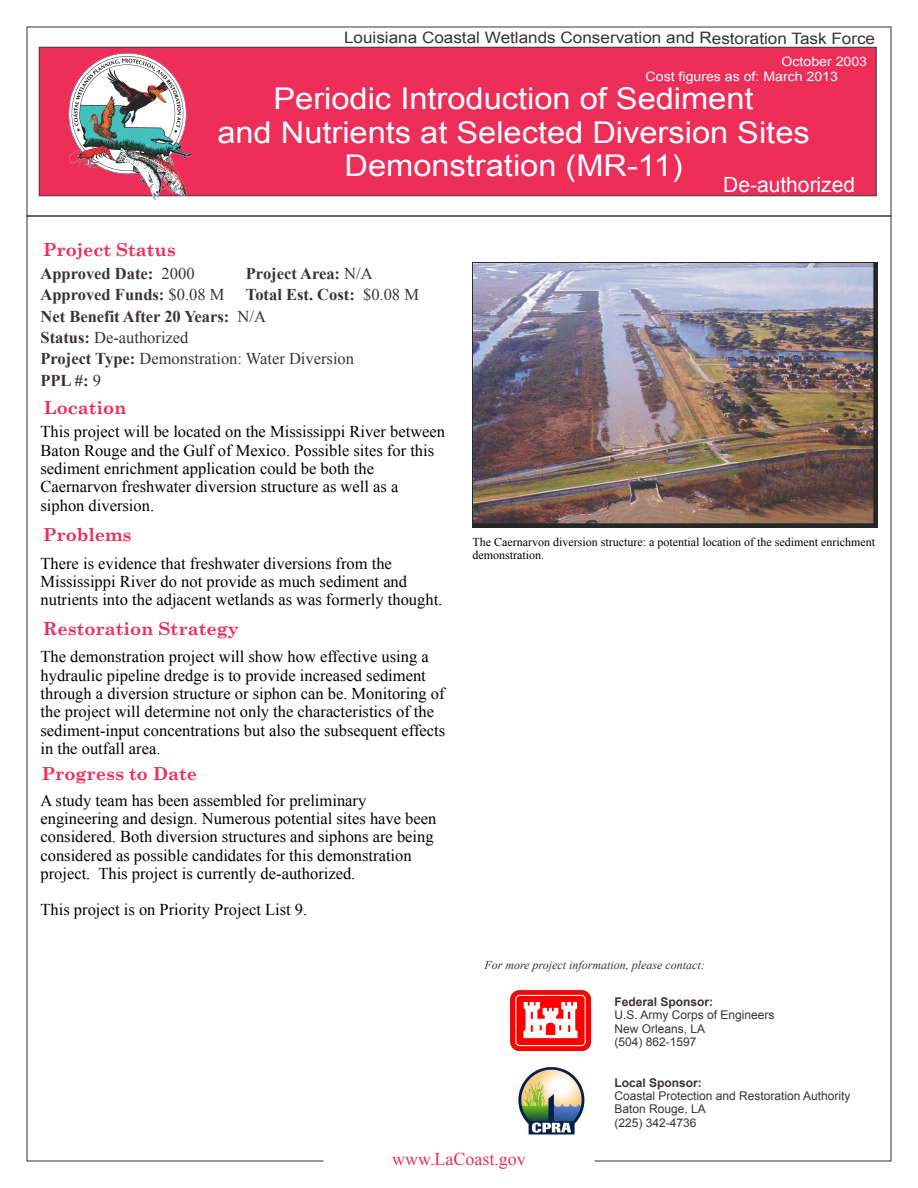
<style>
.page{position:relative;width:918px;height:1188px;background:#fff}
.page>*{position:absolute;margin:0;border:0;box-sizing:border-box;transform-origin:0 0}
.t1{font:30px/33.5px "Arial";color:#fff;text-align:center;scale:1.09 1}
.t2{font:21px "Arial";color:#fff}
.t3{font:700 18px "Century Schoolbook";color:#ed2e59}
.t4{font:18px "Times New Roman";color:#ed2e59}
.t5{font:16.5px/18.3px "Times New Roman";color:#000}
.t6{font:700 16.5px/21.5px "Times New Roman";color:#383336}
.t7{font:15.75px "Arial";color:#383336;scale:1.09 1}
.t8{font:13.05px/14.5px "Arial";color:#fff;scale:1.09 1}
.t9{font:12px/13.4px "Arial";color:#383336}
.t10{font:12px/13.4px "Times New Roman";color:#000}
.t11{font:italic 12px "Times New Roman";color:#383336}
.t12{font:700 12px "Arial";color:#383336}
.s1{font-weight:400}
</style>
<div class="page">
<div style="left:27px;top:27px;width:864px;height:189px;border:1px solid #383336"></div>
<div style="left:39px;top:47px;width:837px;height:149px;background:#ed2e59;border:1px solid #383336"></div>
<img style="left:60px;top:46px;width:131px;height:153px">
<img style="left:518px;top:1068px;width:67px;height:67px">
<img style="left:511px;top:990px;width:79px;height:60px">
<img style="left:472px;top:262px;width:406px;height:265px">
<p class="t7" style="left:344px;top:32px;width:489px">Louisiana Coastal Wetlands Conservation and Restoration Task Force</p>
<p class="t8" style="left:646px;top:56px;width:205px;text-indent:136px">October 2003<br>Cost figures as of: March 2013</p>
<p class="t3" style="left:43px;top:243px;width:135px">Project Status</p>
<h1 class="t1" style="left:217px;top:85px;width:545px">Periodic Introduction of Sediment<br>and Nutrients at Selected Diversion Sites<br>Demonstration (MR-11)</h1>
<p class="t2" style="left:723px;top:177px;width:133px">De-authorized</p>
<p class="t6" style="left:40px;top:264px;width:156px">Approved Date: <span class="s1">2000</span></p>
<p class="t6" style="left:246px;top:264px;width:128px">Project Area: <span class="s1">N/A</span></p>
<p class="t6" style="left:40px;top:286px;width:185px">Approved Funds: <span class="s1">$0.08 M</span></p>
<p class="t6" style="left:40px;top:286px;width:380px;text-indent:205px">Total Est. Cost: <span class="s1">$0.08 M<br></span>Net Benefit After 20 Years: <span class="s1">N/A<br></span>Status: <span class="s1">De-authorized<br></span>Project Type: <span class="s1">Demonstration: Water Diversion<br></span>PPL #: <span class="s1">9</span></p>
<p class="t3" style="left:44px;top:400px;width:84px">Location</p>
<p class="t5" style="left:40px;top:424px;width:406px">This project will be located on the Mississippi River between Baton Rouge and the Gulf of Mexico. Possible sites for this sediment enrichment application could be both the Caernarvon freshwater diversion structure as well as a siphon diversion.</p>
<p class="t3" style="left:43px;top:528px;width:90px">Problems</p>
<p class="t5" style="left:40px;top:556px;width:403px">There is evidence that freshwater diversions from the<br>Mississippi River do not provide as much sediment and nutrients into the adjacent wetlands as was formerly thought.</p>
<p class="t3" style="left:43px;top:622px;width:197px">Restoration Strategy</p>
<p class="t5" style="left:40px;top:649px;width:406px">The demonstration project will show how effective using a hydraulic pipeline dredge is to provide increased sediment through a diversion structure or siphon can be. Monitoring of the project will determine not only the characteristics of the sediment-input concentrations but also the subsequent effects in the outfall area.</p>
<p class="t3" style="left:41px;top:766px;width:157px">Progress to Date</p>
<p class="t5" style="left:40px;top:793px;width:397px">A study team has been assembled for preliminary engineering and design. Numerous potential sites have been considered. Both diversion structures and siphons are being considered as possible candidates for this demonstration project. This project is currently de-authorized.</p>
<p class="t5" style="left:41px;top:902px;width:268px">This project is on Priority Project List 9.</p>
<p class="t10" style="left:472px;top:537px;width:404px">The Caernarvon diversion structure: a potential location of the sediment enrichment demonstration.</p>
<p class="t11" style="left:484px;top:961px;width:222px">For more project information, please contact:</p>
<p class="t12" style="left:615px;top:997px;width:100px">Federal Sponsor:</p>
<p class="t9" style="left:615px;top:1010px;width:162px">U.S. Army Corps of Engineers<br>New Orleans, LA<br>(504) 862-1597</p>
<p class="t12" style="left:615px;top:1078px;width:89px">Local Sponsor:</p>
<p class="t9" style="left:615px;top:1090px;width:238px">Coastal Protection and Restoration Authority<br>Baton Rouge, LA<br>(225) 342-4736</p>
<p class="t4" style="left:392px;top:1153px;width:135px">www.LaCoast.gov</p>
</div>
